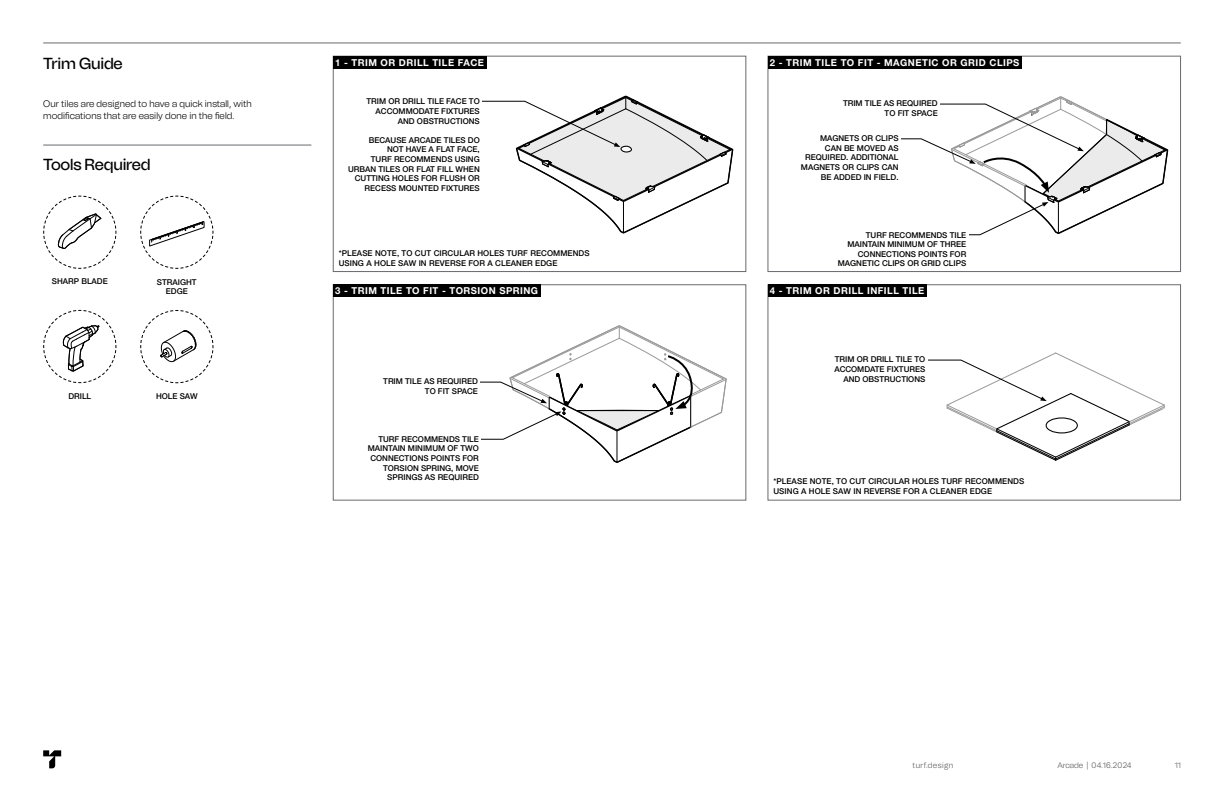
<style>
.page{position:relative;width:1224px;height:792px;background:#fff}
.page>*{position:absolute;margin:0;border:0;box-sizing:border-box;transform-origin:0 0}
.t1{font:500 16px "Tomato Grotesk";letter-spacing:-.01em;color:#000}
.t2{font:700 9.5px "Helvetica Neue LT Pro";letter-spacing:.05em;color:#fff}
.t3{font:300 9.5px/12.7px "Tomato Grotesk";letter-spacing:.01em;color:#000}
.t4{font:500 8px/9.6px "Helvetica Neue LT Pro";color:#000;text-align:right}
.t5{font:300 8px "Tomato Grotesk";color:#58595b}
.t6{font:300 8px "Tomato Grotesk";letter-spacing:.035em;color:#58595b}
</style>
<div class="page">
<div style="left:333px;top:56px;width:413px;height:216px;border:1px solid #696a6d"></div>
<div style="left:768px;top:56px;width:413px;height:216px;border:1px solid #696a6d"></div>
<div style="left:333px;top:284px;width:413px;height:216px;border:1px solid #696a6d"></div>
<div style="left:768px;top:284px;width:413px;height:216px;border:1px solid #696a6d"></div>
<svg style="left:43px;top:195px;width:74px;height:74px"></svg>
<svg style="left:140px;top:195px;width:74px;height:74px"></svg>
<svg style="left:140px;top:310px;width:74px;height:74px"></svg>
<svg style="left:43px;top:309px;width:74px;height:75px"></svg>
<hr style="left:43px;top:42px;width:1138px;height:1px;background:#696a6d">
<svg style="left:43px;top:750px;width:18px;height:18px"></svg>
<div style="left:333px;top:56px;width:153px;height:13px;background:#000"></div>
<div style="left:333px;top:284px;width:207px;height:13px;background:#000"></div>
<div style="left:768px;top:56px;width:254px;height:13px;background:#000"></div>
<div style="left:768px;top:284px;width:159px;height:13px;background:#000"></div>
<svg style="left:480px;top:326px;width:246px;height:137px"></svg>
<svg style="left:928px;top:353px;width:237px;height:108px"></svg>
<svg style="left:901px;top:97px;width:268px;height:139px"></svg>
<div style="left:829px;top:99px;width:111px;height:19px;background:#fff"></div>
<hr style="left:43px;top:145px;width:268px;height:1px;background:#696a6d">
<svg style="left:482px;top:95px;width:252px;height:139px"></svg>
<h1 class="t1" style="left:43px;top:53px;width:81px">Trim Guide</h1>
<p class="t3" style="left:43px;top:97px;width:210px">Our tiles are designed to have a quick install, with modifications that are easily done in the field.</p>
<h1 class="t1" style="left:43px;top:155px;width:109px">Tools Required</h1>
<p class="t4" style="left:52px;top:276px;width:57px">SHARP BLADE</p>
<p class="t4" style="left:157px;top:277px;width:41px;text-align:center">STRAIGHT<br>EDGE</p>
<p class="t4" style="left:68px;top:391px;width:24px">DRILL</p>
<p class="t4" style="left:156px;top:391px;width:43px">HOLE SAW</p>
<p class="t2" style="left:335px;top:56px;width:150px">1 - TRIM OR DRILL TILE FACE</p>
<p class="t4" style="left:367px;top:97px;width:115px">TRIM OR DRILL TILE FACE TO<br>ACCOMMODATE FIXTURES<br>AND OBSTRUCTIONS</p>
<p class="t4" style="left:348px;top:135px;width:133px">BECAUSE ARCADE TILES DO<br>NOT HAVE A FLAT FACE,<br>TURF RECOMMENDS USING<br>URBAN TILES OR FLAT FILL WHEN<br>CUTTING HOLES FOR FLUSH OR<br>RECESS MOUNTED FIXTURES</p>
<p class="t4" style="left:339px;top:248px;width:252px;text-align:left">*PLEASE NOTE, TO CUT CIRCULAR HOLES TURF RECOMMENDS<br>USING A HOLE SAW IN REVERSE FOR A CLEANER EDGE</p>
<p class="t2" style="left:335px;top:285px;width:205px">3 - TRIM TILE TO FIT - TORSION SPRING</p>
<p class="t4" style="left:383px;top:377px;width:96px">TRIM TILE AS REQUIRED<br>TO FIT SPACE</p>
<p class="t4" style="left:368px;top:434px;width:112px">TURF RECOMMENDS TILE<br>MAINTAIN MINIMUM OF TWO<br>CONNECTIONS POINTS FOR<br>TORSION SPRING, MOVE<br>SPRINGS AS REQUIRED</p>
<p class="t2" style="left:770px;top:56px;width:251px">2 - TRIM TILE TO FIT - MAGNETIC OR GRID CLIPS</p>
<p class="t4" style="left:843px;top:99px;width:96px">TRIM TILE AS REQUIRED<br>TO FIT SPACE</p>
<p class="t4" style="left:801px;top:133px;width:99px">MAGNETS OR CLIPS<br>CAN BE MOVED AS<br>REQUIRED. ADDITIONAL<br>MAGNETS OR CLIPS CAN<br>BE ADDED IN FIELD.</p>
<p class="t4" style="left:838px;top:230px;width:130px">TURF RECOMMENDS TILE<br>MAINTAIN MINIMUM OF THREE<br>CONNECTIONS POINTS FOR<br>MAGNETIC CLIPS OR GRID CLIPS</p>
<p class="t2" style="left:770px;top:285px;width:156px">4 - TRIM OR DRILL INFILL TILE</p>
<p class="t4" style="left:834px;top:355px;width:92px">TRIM OR DRILL TILE TO<br>ACCOMDATE FIXTURES<br>AND OBSTRUCTIONS</p>
<p class="t4" style="left:773px;top:476px;width:252px;text-align:left">*PLEASE NOTE, TO CUT CIRCULAR HOLES TURF RECOMMENDS<br>USING A HOLE SAW IN REVERSE FOR A CLEANER EDGE</p>
<p class="t6" style="left:913px;top:761px;width:42px">turf.design</p>
<p class="t5" style="left:1058px;top:761px;width:75px">Arcade | 04.16.2024</p>
<p class="t6" style="left:1175px;top:761px;width:7px">11</p>
</div>
